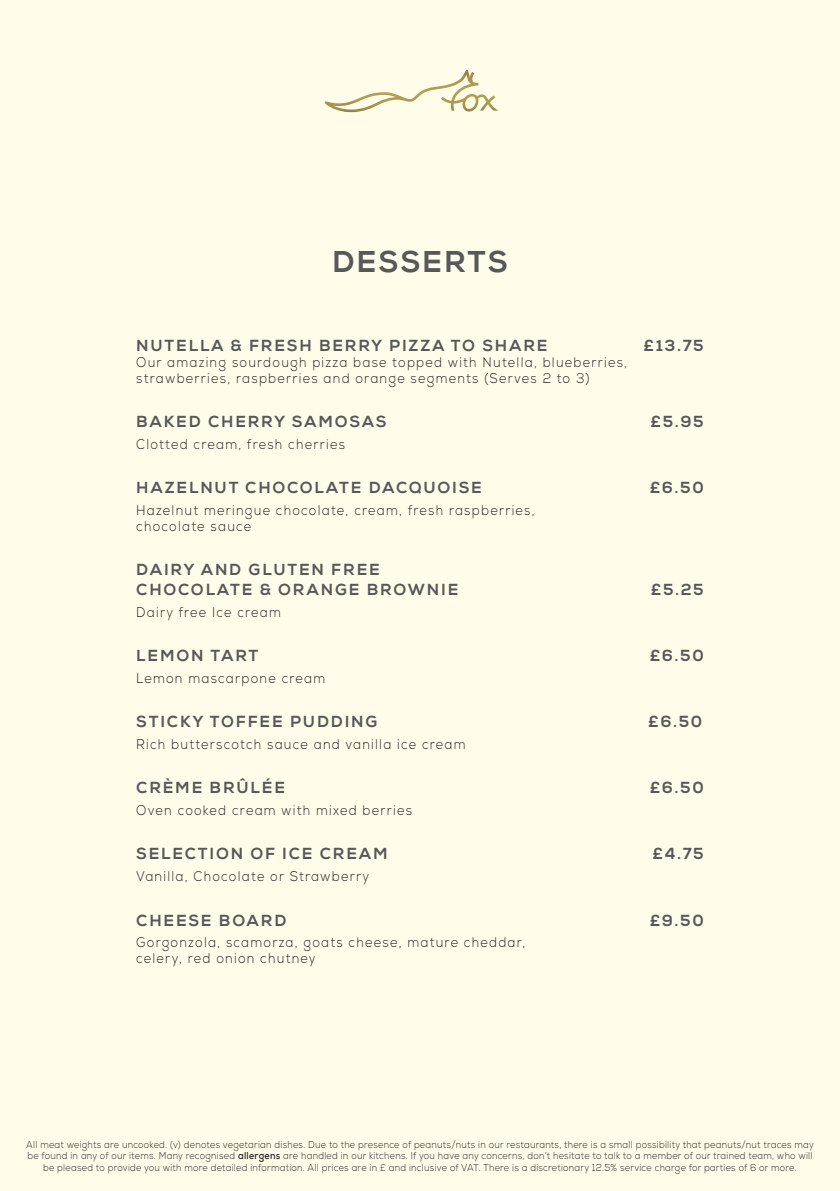
<style>
.page{position:relative;width:840px;height:1191px;background:#fff}
.page>*{position:absolute;margin:0;border:0;box-sizing:border-box;transform-origin:0 0}
.t1{font:30px "Nexa X Bold";letter-spacing:.065em;color:#57585a}
.t2{font:16px/20px "Nexa X Bold";letter-spacing:.115em;color:#57585a}
.t3{font:300 14px/16px "Nexa";letter-spacing:.1em;color:#231f20;scale:.9 1}
.t4{font:300 10px/11.6px "Nexa";letter-spacing:.03em;color:#231f20;text-align:center;scale:.9 1}
.s1{font-weight:700}
</style>
<div class="page">
<div style="left:0;top:0;width:839px;height:1191px;background:#fffde9"></div>
<img style="left:324px;top:68px;width:174px;height:46px">
<img style="left:324px;top:70px;width:174px;height:42px">
<h1 class="t1" style="left:332px;top:244px;width:177px">DESSERTS</h1>
<h2 class="t2" style="left:136px;top:335px;width:412px">NUTELLA &amp; FRESH BERRY PIZZA TO SHARE</h2>
<h2 class="t2" style="left:643px;top:335px;width:62px">£13.75</h2>
<h3 class="t3" style="left:136px;top:354px;width:546px">Our amazing sourdough pizza base topped with Nutella, blueberries, strawberries, raspberries and orange segments (Serves 2 to 3)</h3>
<h2 class="t2" style="left:136px;top:412px;width:251px">BAKED CHERRY SAMOSAS</h2>
<h2 class="t2" style="left:650px;top:412px;width:55px">£5.95</h2>
<h3 class="t3" style="left:136px;top:436px;width:233px">Clotted cream, fresh cherries</h3>
<h2 class="t2" style="left:136px;top:478px;width:347px">HAZELNUT CHOCOLATE DACQUOISE</h2>
<h2 class="t2" style="left:649px;top:478px;width:55px">£6.50</h2>
<h3 class="t3" style="left:136px;top:502px;width:444px">Hazelnut meringue chocolate, cream, fresh raspberries, chocolate sauce</h3>
<h2 class="t2" style="left:136px;top:560px;width:323px">DAIRY AND GLUTEN FREE<br>CHOCOLATE &amp; ORANGE BROWNIE</h2>
<h2 class="t2" style="left:650px;top:580px;width:54px">£5.25</h2>
<h3 class="t3" style="left:136px;top:604px;width:162px">Dairy free Ice cream</h3>
<h2 class="t2" style="left:136px;top:646px;width:123px">LEMON TART</h2>
<h2 class="t2" style="left:649px;top:646px;width:55px">£6.50</h2>
<h3 class="t3" style="left:136px;top:670px;width:211px">Lemon mascarpone cream</h3>
<h2 class="t2" style="left:136px;top:712px;width:242px">STICKY TOFFEE PUDDING</h2>
<h2 class="t2" style="left:647px;top:712px;width:55px">£6.50</h2>
<h3 class="t3" style="left:136px;top:736px;width:367px">Rich butterscotch sauce and vanilla ice cream</h3>
<h2 class="t2" style="left:136px;top:778px;width:150px">CRÈME BRÛLÉE</h2>
<h2 class="t2" style="left:649px;top:778px;width:55px">£6.50</h2>
<h3 class="t3" style="left:136px;top:802px;width:308px">Oven cooked cream with mixed berries</h3>
<h2 class="t2" style="left:136px;top:844px;width:253px">SELECTION OF ICE CREAM</h2>
<h2 class="t2" style="left:652px;top:844px;width:53px">£4.75</h2>
<h3 class="t3" style="left:136px;top:868px;width:260px">Vanilla, Chocolate or Strawberry</h3>
<h2 class="t2" style="left:136px;top:910px;width:151px">CHEESE BOARD</h2>
<h2 class="t2" style="left:649px;top:910px;width:55px">£9.50</h2>
<h3 class="t3" style="left:136px;top:934px;width:434px">Gorgonzola, scamorza, goats cheese, mature cheddar, celery, red onion chutney</h3>
<p class="t4" style="left:26px;top:1138px;width:876px">All meat weights are uncooked. (v) denotes vegetarian dishes. Due to the presence of peanuts/nuts in our restaurants, there is a small possibility that peanuts/nut traces may be found in any of our items. Many recognised <span class="s1">allergens</span> are handled in our kitchens. If you have any concerns, don’t hesitate to talk to a member of our trained team, who will be pleased to provide you with more detailed information. All prices are in £ and inclusive of VAT. There is a discretionary 12.5% service charge for parties of 6 or more.</p>
</div>
